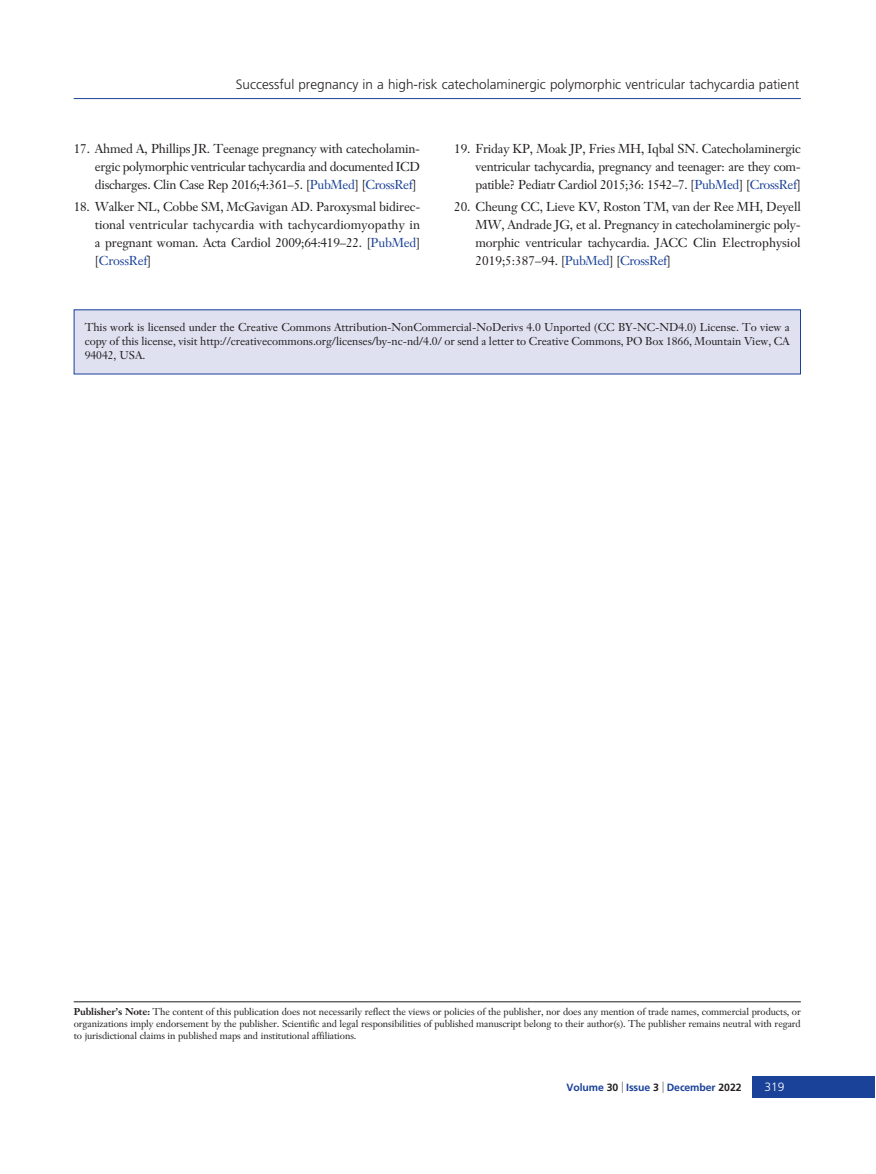
<style>
.page{position:relative;width:876px;height:1174px;background:#fff}
.page>*{position:absolute;margin:0;border:0;box-sizing:border-box;transform-origin:0 0}
.t1{font:300 13.5px "Frutiger";color:#231f20}
.t2{font:12.75px/17.9px "Janson Text";letter-spacing:-.025em;color:#231f20;text-align:justify}
.t3{font:300 12px "Frutiger";color:#fff}
.t4{font:11.25px/14.1px "Janson Text";letter-spacing:-.005em;color:#231f20;text-align:justify}
.t5{font:700 10.5px "Frutiger";letter-spacing:-.01em;color:#1b4299}
.t6{font:9.75px/12px "Janson Text";letter-spacing:-.01em;color:#231f20;text-align:justify}
.s1{color:#1b4299}
.s2{font-weight:700}
.s3{color:#231f20}
</style>
<div class="page">
<div style="left:752px;top:1076px;width:123px;height:22px;background:#1b4299"></div>
<hr style="left:74px;top:98px;width:727px;height:1px;background:#1b4299">
<div style="left:74px;top:310px;width:726px;height:64px;background:#dfe1f0"></div>
<hr style="left:74px;top:1001px;width:727px;height:1px;background:#231f20">
<p class="t1" style="left:236px;top:79px;width:565px">Successful pregnancy in a high-risk catecholaminergic polymorphic ventricular tachycardia patient</p>
<p class="t2" style="left:95px;top:141px;width:327px;text-indent:-21px">17. Ahmed A, Phillips JR. Teenage pregnancy with catecholamin&shy;ergic polymorphic ventricular tachycardia and documented ICD discharges. Clin Case Rep 2016;4:361–5. [<span class="s1">PubMed</span>] [<span class="s1">CrossRef</span>]</p>
<p class="t2" style="left:95px;top:199px;width:327px;text-indent:-21px">18. Walker NL, Cobbe SM, McGavigan AD. Paroxysmal bidirec&shy;tional ventricular tachycardia with tachycardiomyopathy in a pregnant woman. Acta Cardiol 2009;64:419–22. [<span class="s1">PubMed</span>] [<span class="s1">CrossRef</span>]</p>
<p class="t2" style="left:476px;top:141px;width:327px;text-indent:-21px">19. Friday KP, Moak JP, Fries MH, Iqbal SN. Catecholaminergic ventricular tachycardia, pregnancy and teenager: are they com&shy;patible? Pediatr Cardiol 2015;36: 1542–7. [<span class="s1">PubMed</span>] [<span class="s1">CrossRef</span>]</p>
<p class="t2" style="left:476px;top:199px;width:327px;text-indent:-21px">20. Cheung CC, Lieve KV, Roston TM, van der Ree MH, Deyell MW, Andrade JG, et al. Pregnancy in catecholaminergic poly&shy;morphic ventricular tachycardia. JACC Clin Electrophysiol 2019;5:387–94. [<span class="s1">PubMed</span>] [<span class="s1">CrossRef</span>]</p>
<p class="t4" style="left:85px;top:321px;width:707px">This work is licensed under the Creative Commons Attribution-NonCommercial-NoDerivs 4.0 Unported (CC BY-NC-ND4.0) License. To view a copy of this license, visit http://creativecommons.org/licenses/by-nc-nd/4.0/ or send a letter to Creative Commons, PO Box 1866, Mountain View, CA 94042, USA.</p>
<p class="t6" style="left:74px;top:1006px;width:729px"><span class="s2">Publisher’s Note:</span> The content of this publication does not necessarily reflect the views or policies of the publisher, nor does any mention of trade names, commercial products, or organizations imply endorsement by the publisher. Scientific and legal responsibilities of published manuscript belong to their author(s). The publisher remains neutral with regard to jurisdictional claims in published maps and institutional affiliations.</p>
<p class="t5" style="left:567px;top:1083px;width:176px">Volume <span class="s3">30</span> Issue <span class="s3">3</span> December <span class="s3">2022</span></p>
<p class="t3" style="left:764px;top:1082px;width:22px">319</p>
</div>
